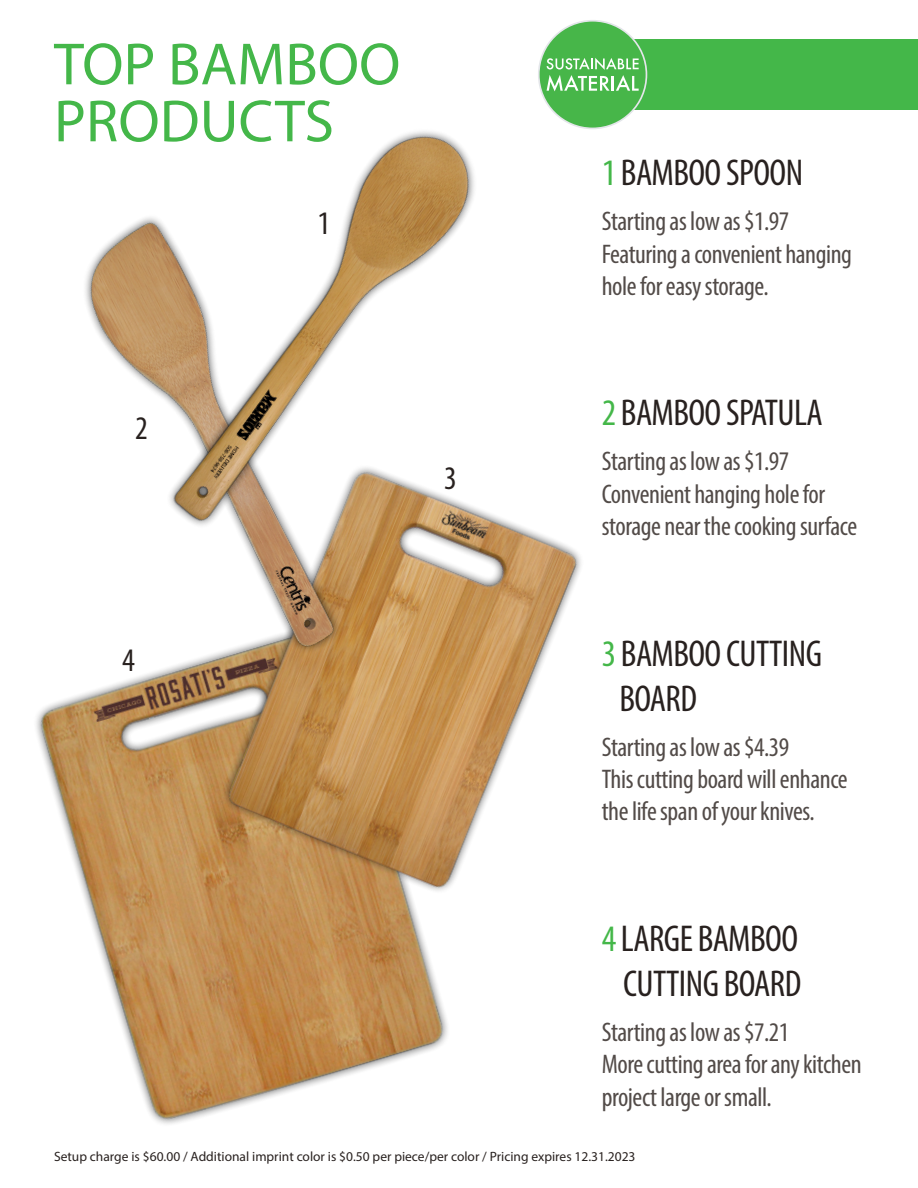
<style>
.page{position:relative;width:918px;height:1188px;background:#fff}
.page>*{position:absolute;margin:0;border:0;box-sizing:border-box;transform-origin:0 0}
.t1{font:60px/57px "Myriad Pro";color:#44b749}
.t2{font:condensed 37.5px/45px "Myriad Pro";letter-spacing:-.015em;color:#28211f}
.t3{font:condensed 33px "Myriad Pro";color:#28211f}
.t4{font:condensed 27px/32.4px "Myriad Pro";letter-spacing:-.015em;color:#524b48}
.t5{font:13.5px "Myriad Pro";color:#28211f}
.s1{color:#44b749}
</style>
<div class="page">
<div style="left:612px;top:39px;width:306px;height:71px;background:#44b749"></div>
<img style="left:36px;top:700px;width:412px;height:424px">
<img style="left:193px;top:525px;width:388px;height:391px">
<img style="left:65px;top:235px;width:328px;height:465px">
<img style="left:118px;top:131px;width:400px;height:436px">
<div style="left:539px;top:21px;width:107px;height:107px;background:#47b649;border-radius:50%"></div>
<div style="left:538px;top:20px;width:109px;height:109px;border:2px solid #e4e6ea;border-radius:50%"></div>
<svg style="left:547px;top:58px;width:92px;height:33px"></svg>
<h1 class="t1" style="left:54px;top:35px;width:348px">TOP BAMBOO<br>PRODUCTS</h1>
<p class="t3" style="left:318px;top:203px;width:14px">1</p>
<p class="t3" style="left:135px;top:408px;width:14px">2</p>
<p class="t3" style="left:122px;top:640px;width:14px">4</p>
<p class="t3" style="left:444px;top:458px;width:14px">3</p>
<h2 class="t2" style="left:602px;top:150px;width:203px"><span class="s1">1</span> BAMBOO SPOON</h2>
<p class="t4" style="left:602px;top:205px;width:252px">Starting as low as $1.97<br>Featuring a convenient hanging hole for easy storage.</p>
<h2 class="t2" style="left:602px;top:390px;width:223px"><span class="s1">2</span> BAMBOO SPATULA</h2>
<p class="t4" style="left:602px;top:445px;width:257px">Starting as low as $1.97<br>Convenient hanging hole for storage near the cooking surface</p>
<h2 class="t2" style="left:619px;top:630px;width:204px;text-indent:-18px"><span class="s1">3</span> BAMBOO CUTTING<br>BOARD</h2>
<p class="t4" style="left:602px;top:730px;width:247px">Starting as low as $4.39<br>This cutting board will enhance the life span of your knives.</p>
<h2 class="t2" style="left:602px;top:915px;width:201px;text-align:center"><span class="s1">4</span> LARGE BAMBOO<br>CUTTING BOARD</h2>
<p class="t4" style="left:602px;top:1015px;width:261px">Starting as low as $7.21<br>More cutting area for any kitchen project large or small.</p>
<p class="t5" style="left:54px;top:1148px;width:583px">Setup charge is $60.00 / Additional imprint color is $0.50 per piece/per color / Pricing expires 12.31.2023</p>
</div>
